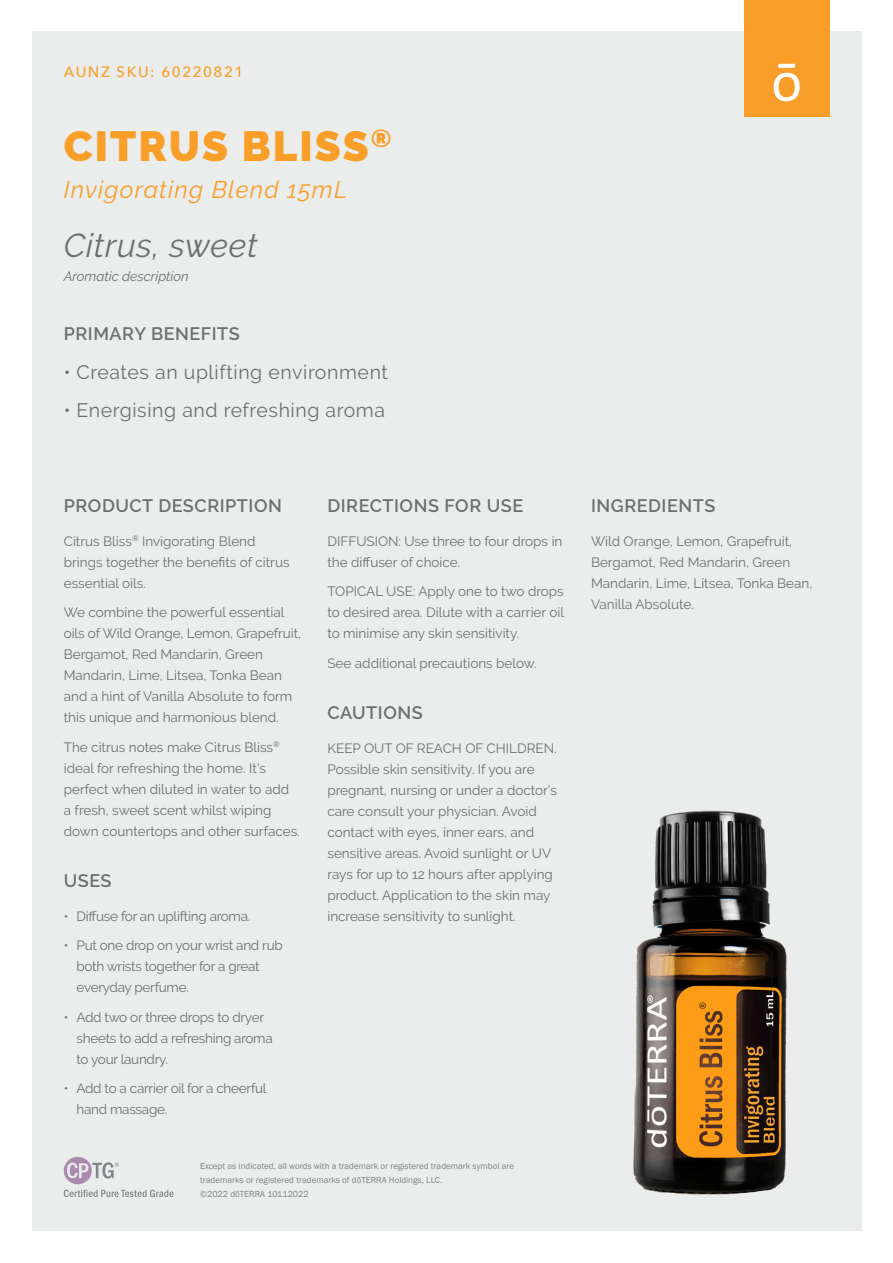
<style>
.page{position:relative;width:893px;height:1263px;background:#fff}
.page>*{position:absolute;margin:0;border:0;box-sizing:border-box;transform-origin:0 0}
.Product_Name{font:900 42px "Raleway";letter-spacing:.05em;color:#f99e29}
.aromatic_description{font:italic 33px "Raleway";letter-spacing:.02em;color:#6d6f71}
.Botanical_Name{font:italic 24px "Raleway";letter-spacing:.05em;color:#f99e29}
.t1{font:19.5px "Raleway";letter-spacing:.03em;color:#6d6f71}
.SUB_HEADER{font:600 18px "Raleway";letter-spacing:.03em;color:#6d6f71}
.t2{font:500 15px "Avenir Next";letter-spacing:.1em;color:#f99e29}
.description{font:13.5px/21px "Raleway";color:#6d6f71}
.description-2{font:13.5px/21px "Raleway";letter-spacing:-.02em;color:#6d6f71}
.description-3{font:italic 13.5px "Raleway";color:#6d6f71}
.t3{font:9px/14.1px "Franklin Gothic";color:#808285}
</style>
<div class="page">
<div style="left:32px;top:32px;width:829px;height:1199px;background:#ebecec"></div>
<div style="left:744px;top:0;width:85px;height:116px;background:#f99e29"></div>
<svg style="left:774px;top:64px;width:26px;height:37px"></svg>
<img style="left:633px;top:810px;width:154px;height:385px">
<svg style="left:64px;top:1157px;width:110px;height:40px"></svg>
<p class="t2" style="left:64px;top:59px;width:181px">AUNZ SKU: 60220821</p>
<p class="Product_Name" style="left:64px;top:122px;width:329px">CITRUS BLISS<sup>®</sup></p>
<p class="Botanical_Name" style="left:64px;top:175px;width:285px">Invigorating Blend 15mL</p>
<p class="aromatic_description" style="left:64px;top:227px;width:195px">Citrus, sweet</p>
<p class="description-3" style="left:64px;top:269px;width:126px">Aromatic description</p>
<p class="SUB_HEADER" style="left:64px;top:323px;width:178px">PRIMARY BENEFITS</p>
<p class="t1" style="left:64px;top:361px;width:326px">• Creates an uplifting environment</p>
<p class="t1" style="left:64px;top:399px;width:323px">• Energising and refreshing aroma</p>
<p class="SUB_HEADER" style="left:64px;top:495px;width:220px">PRODUCT DESCRIPTION</p>
<p class="description" style="left:64px;top:530px;width:227px">Citrus Bliss<sup>®</sup> Invigorating Blend brings together the benefits of citrus essential oils.</p>
<p class="description" style="left:64px;top:602px;width:239px">We combine the powerful essential oils of Wild Orange, Lemon, Grapefruit, Bergamot, Red Mandarin, Green Mandarin, Lime, Litsea, Tonka Bean and a hint of Vanilla Absolute to form this unique and harmonious blend.</p>
<p class="description" style="left:64px;top:736px;width:238px">The citrus notes make Citrus Bliss<sup>® </sup>ideal for refreshing the home. It’s perfect when diluted in water to add a fresh, sweet scent whilst wiping down countertops and other surfaces.</p>
<p class="SUB_HEADER" style="left:64px;top:870px;width:49px">USES</p>
<p class="description-2" style="left:64px;top:905px;width:188px">• Diffuse for an uplifting aroma.</p>
<p class="description-2" style="left:77px;top:935px;width:208px;text-indent:-13px">• Put one drop on your wrist and rub both wrists together for a great everyday perfume.</p>
<p class="description-2" style="left:77px;top:1006px;width:198px;text-indent:-13px">• Add two or three drops to dryer sheets to add a refreshing aroma to your laundry.</p>
<p class="description-2" style="left:77px;top:1078px;width:192px;text-indent:-13px">• Add to a carrier oil for a cheerful hand massage.</p>
<p class="SUB_HEADER" style="left:327px;top:495px;width:197px">DIRECTIONS FOR USE</p>
<p class="description" style="left:327px;top:530px;width:237px">DIFFUSION: Use three to four drops in the diffuser of choice.</p>
<p class="description" style="left:327px;top:581px;width:238px;text-align:justify">TOPICAL USE: Apply one to two drops to desired area. Dilute with a carrier oil to minimise any skin sensitivity.</p>
<p class="description" style="left:327px;top:652px;width:211px">See additional precautions below.</p>
<p class="SUB_HEADER" style="left:327px;top:702px;width:97px">CAUTIONS</p>
<p class="description" style="left:327px;top:737px;width:231px">KEEP OUT OF REACH OF CHILDREN.<br>Possible skin sensitivity. If you are pregnant, nursing or under a doctor’s care consult your physician. Avoid contact with eyes, inner ears, and sensitive areas. Avoid sunlight or UV rays for up to 12 hours after applying product. Application to the skin may increase sensitivity to sunlight.</p>
<p class="t3" style="left:200px;top:1159px;width:315px">Except as indicated, all words with a trademark or registered trademark symbol are trademarks or registered trademarks of dōTERRA Holdings, LLC.<br>©2022 dōTERRA 10112022</p>
<p class="SUB_HEADER" style="left:591px;top:495px;width:126px">INGREDIENTS</p>
<p class="description" style="left:591px;top:530px;width:223px">Wild Orange, Lemon, Grapefruit,<br>Bergamot, Red Mandarin, Green<br>Mandarin, Lime, Litsea, Tonka Bean,<br>Vanilla Absolute.</p>
</div>
